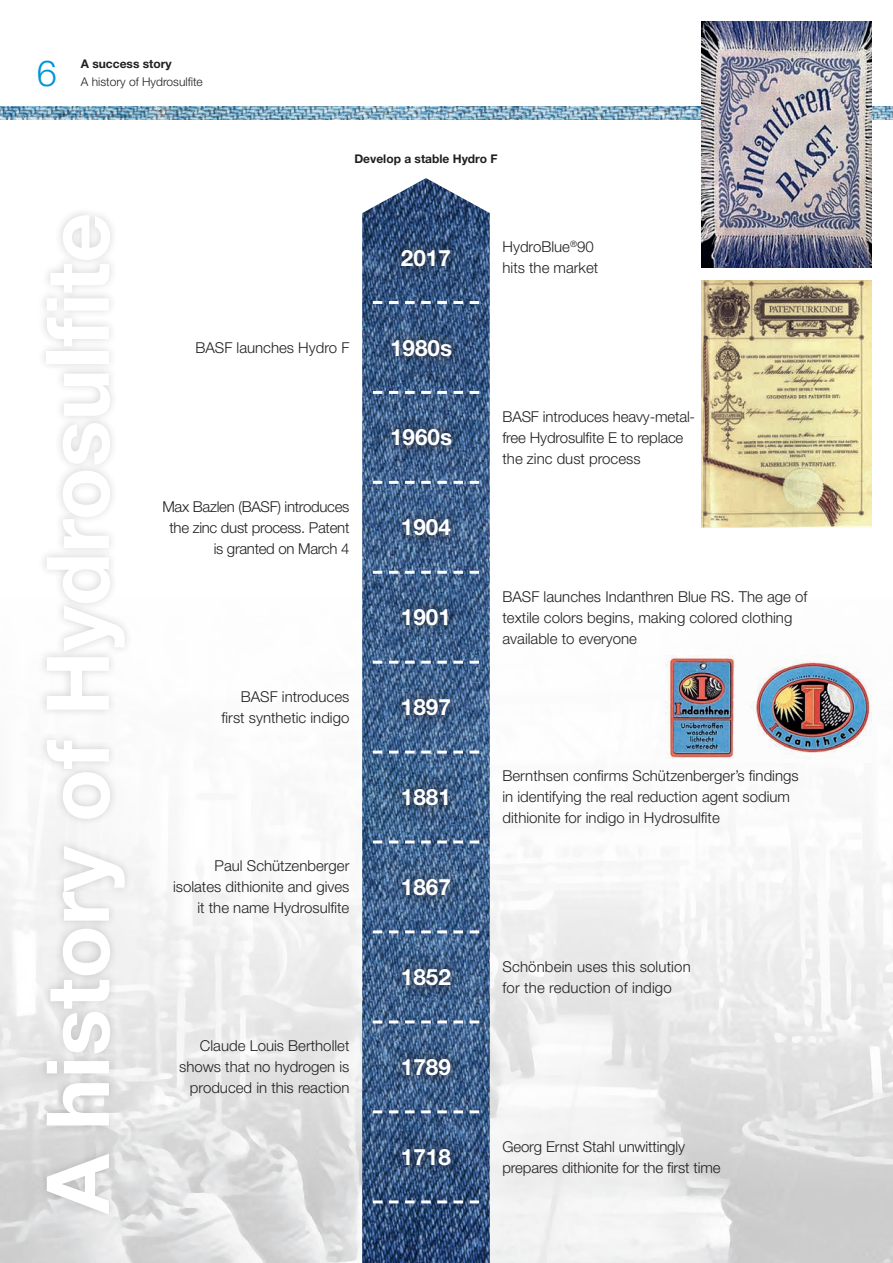
<style>
.page{position:relative;width:893px;height:1263px;background:#fff}
.page>*{position:absolute;margin:0;border:0;box-sizing:border-box;transform-origin:0 0}
.t1{font:700 87px "Helvetica Neue LT Pro";color:#fff}
.t2{font:300 36px "Helvetica Neue LT Pro";color:#0195d7}
.t3{font:700 22.5px "Helvetica Neue LT Pro";color:#fff}
.t4{font:300 15px/21px "Helvetica Neue LT Pro";color:#231f20}
.t5{font:300 15px/21px "Helvetica Neue LT Pro";letter-spacing:-.02em;color:#231f20;text-align:right}
.t6{font:700 12px "Helvetica Neue LT Pro";color:#231f20}
.t7{font:300 12px "Helvetica Neue LT Pro";color:#231f20}
</style>
<div class="page">
<img style="left:0;top:814px;width:893px;height:449px">
<svg style="left:362px;top:178px;width:128px;height:1085px;background:#43628c"></svg>
<svg style="left:373px;top:301px;width:106px;height:3px"></svg>
<svg style="left:373px;top:481px;width:106px;height:3px"></svg>
<svg style="left:373px;top:661px;width:106px;height:3px"></svg>
<svg style="left:373px;top:750px;width:106px;height:3px"></svg>
<svg style="left:373px;top:840px;width:106px;height:3px"></svg>
<svg style="left:373px;top:930px;width:106px;height:3px"></svg>
<svg style="left:373px;top:1020px;width:106px;height:3px"></svg>
<svg style="left:373px;top:1110px;width:106px;height:3px"></svg>
<svg style="left:373px;top:1200px;width:106px;height:3px"></svg>
<svg style="left:373px;top:391px;width:106px;height:3px"></svg>
<svg style="left:373px;top:571px;width:106px;height:3px"></svg>
<img style="left:665px;top:655px;width:207px;height:104px">
<svg style="left:389px;top:1135px;width:75px;height:44px;background:#345076"></svg>
<svg style="left:389px;top:1045px;width:75px;height:44px;background:#3d5a7f"></svg>
<svg style="left:389px;top:955px;width:75px;height:44px;background:#3d5a7f"></svg>
<svg style="left:389px;top:865px;width:74px;height:44px;background:#436085"></svg>
<svg style="left:389px;top:775px;width:72px;height:44px;background:#3e5c80"></svg>
<svg style="left:389px;top:685px;width:74px;height:44px;background:#3f5d82"></svg>
<svg style="left:389px;top:595px;width:72px;height:44px;background:#3c597f"></svg>
<svg style="left:389px;top:505px;width:75px;height:44px;background:#405d83"></svg>
<svg style="left:379px;top:326px;width:86px;height:43px;background:#385379"></svg>
<svg style="left:379px;top:416px;width:86px;height:43px;background:#3c587c"></svg>
<svg style="left:388px;top:236px;width:75px;height:44px;background:#324d73"></svg>
<div style="left:37px;top:206px;width:96px;height:1016px;background:#231f20;opacity:.2"></div>
<img style="left:0;top:106px;width:893px;height:13px">
<img style="left:702px;top:21px;width:170px;height:247px">
<img style="left:702px;top:281px;width:170px;height:246px">
<h2 class="t2" style="left:37px;top:51px;width:22px">6</h2>
<p class="t6" style="left:81px;top:56px;width:92px">A success story</p>
<p class="t7" style="left:81px;top:74px;width:124px">A history of Hydrosulfite</p>
<p class="t6" style="left:354px;top:152px;width:145px">Develop a stable Hydro F</p>
<h1 class="t1" style="left:24px;top:1214px;width:1003px;rotate:-90deg">A history of Hydrosulfite</h1>
<h3 class="t3" style="left:401px;top:244px;width:52px">2017</h3>
<p class="t4" style="left:195px;top:337px;width:155px">BASF launches Hydro F</p>
<h3 class="t3" style="left:390px;top:334px;width:64px">1980s</h3>
<p class="t5" style="left:162px;top:495px;width:188px">Max Bazlen (BASF) introduces the zinc dust process. Patent is granted on March 4</p>
<h3 class="t3" style="left:390px;top:423px;width:64px">1960s</h3>
<h3 class="t3" style="left:401px;top:513px;width:52px">1904</h3>
<h3 class="t3" style="left:401px;top:603px;width:52px">1901</h3>
<p class="t4" style="left:222px;top:686px;width:129px;text-align:right">BASF introduces first synthetic indigo</p>
<h3 class="t3" style="left:401px;top:693px;width:52px">1897</h3>
<p class="t4" style="left:173px;top:855px;width:178px;text-align:right">Paul Schützenberger isolates dithionite and gives it the name Hydrosulfite</p>
<h3 class="t3" style="left:401px;top:783px;width:52px">1881</h3>
<h3 class="t3" style="left:401px;top:873px;width:52px">1867</h3>
<p class="t4" style="left:502px;top:236px;width:97px">HydroBlue<sup>®</sup>90 hits the market</p>
<p class="t4" style="left:502px;top:406px;width:194px">BASF introduces heavy-metal&shy;free Hydrosulfite E to replace the zinc dust process</p>
<p class="t4" style="left:502px;top:585px;width:306px">BASF launches Indanthren Blue RS. The age of textile colors begins, making colored clothing available to everyone</p>
<p class="t4" style="left:502px;top:765px;width:298px">Bernthsen confirms Schützenberger’s findings in identifying the real reduction agent sodium dithionite for indigo in Hydrosulfite</p>
<p class="t4" style="left:179px;top:1035px;width:172px;text-align:right">Claude Louis Berthollet shows that no hydrogen is produced in this reaction</p>
<h3 class="t3" style="left:401px;top:963px;width:52px">1852</h3>
<p class="t4" style="left:502px;top:955px;width:190px">Schönbein uses this solution for the reduction of indigo</p>
<h3 class="t3" style="left:401px;top:1053px;width:52px">1789</h3>
<h3 class="t3" style="left:401px;top:1143px;width:52px">1718</h3>
<p class="t4" style="left:502px;top:1135px;width:219px">Georg Ernst Stahl unwittingly prepares dithionite for the first time</p>
</div>
